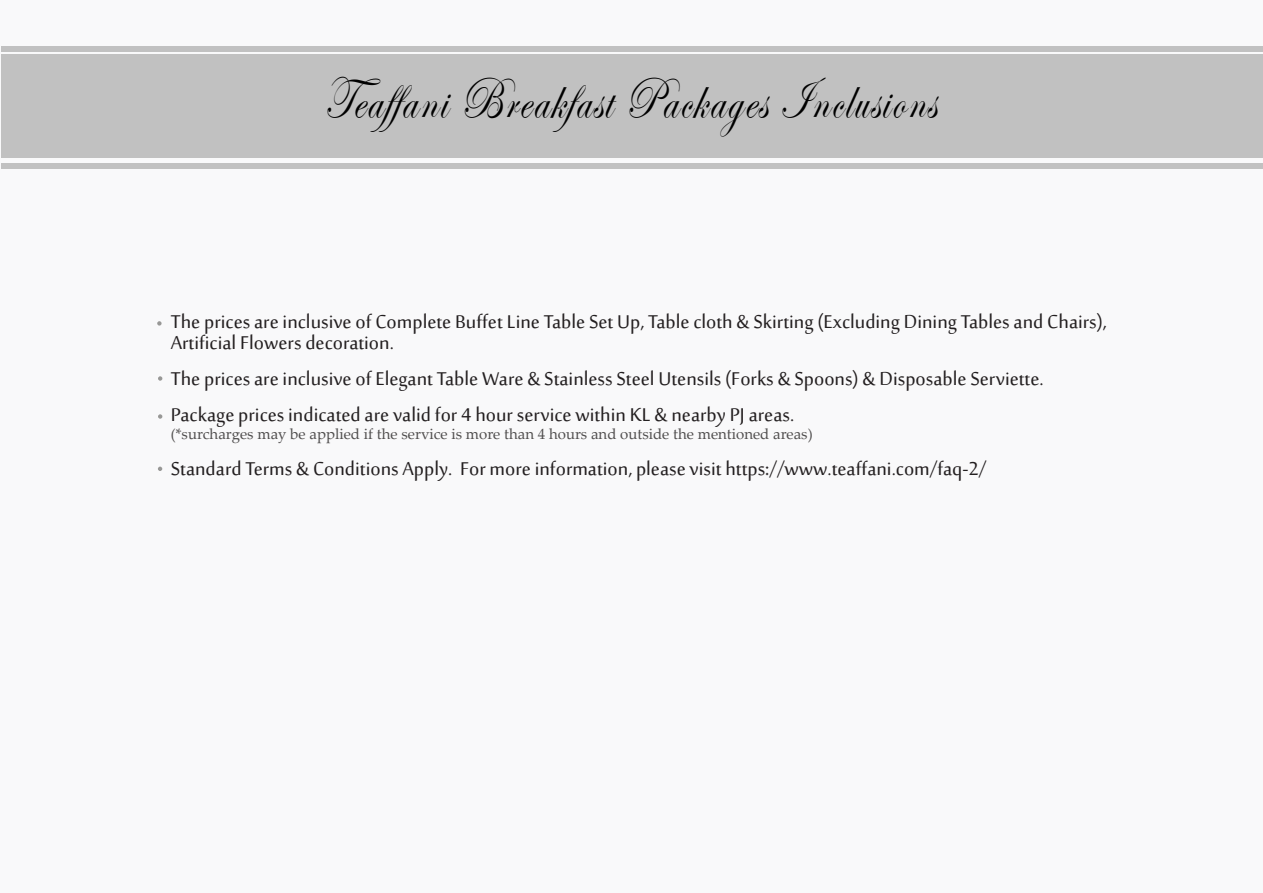
<style>
.page{position:relative;width:1263px;height:893px;background:#f9f9fa}
.page>*{position:absolute;margin:0;border:0;box-sizing:border-box;transform-origin:0 0}
.t1{font:60px "Edwardian Script ITC";letter-spacing:.05em;color:#000;scale:.76 1}
.t2{font:25.5px/21px "Sakkal Majalla";color:#231f20}
.t3{font:15px "Palatino Linotype";color:#504e4e}
</style>
<div class="page">
<div style="left:1px;top:55px;width:1262px;height:103px;background:#c1c1c1"></div>
<div style="left:1px;top:163px;width:1262px;height:5px;background:#c1c1c1"></div>
<div style="left:1px;top:46px;width:1262px;height:5px;background:#c1c1c1"></div>
<svg style="left:157px;top:321px;width:5px;height:5px"></svg>
<svg style="left:158px;top:376px;width:4px;height:5px"></svg>
<svg style="left:158px;top:414px;width:4px;height:5px"></svg>
<svg style="left:158px;top:467px;width:4px;height:4px"></svg>
<h1 class="t1" style="left:324px;top:66px;width:807px">Teaffani Breakfast Packages Inclusions</h1>
<p class="t2" style="left:171px;top:313px;width:937px">The prices are inclusive of Complete Buffet Line Table Set Up, Table cloth &amp; Skirting (Excluding Dining Tables and Chairs),<br>Artificial Flowers decoration.</p>
<p class="t2" style="left:171px;top:362px;width:874px;line-height:36px">The prices are inclusive of Elegant Table Ware &amp; Stainless Steel Utensils (Forks &amp; Spoons) &amp; Disposable Serviette.<br>Package prices indicated are valid for 4 hour service within KL &amp; nearby PJ areas.</p>
<p class="t3" style="left:171px;top:423px;width:643px">(*surcharges may be applied if the service is more than 4 hours and outside the mentioned areas)</p>
<p class="t2" style="left:171px;top:459px;width:817px">Standard Terms &amp; Conditions Apply. For more information, please visit https://www.teaffani.com/faq-2/</p>
</div>
